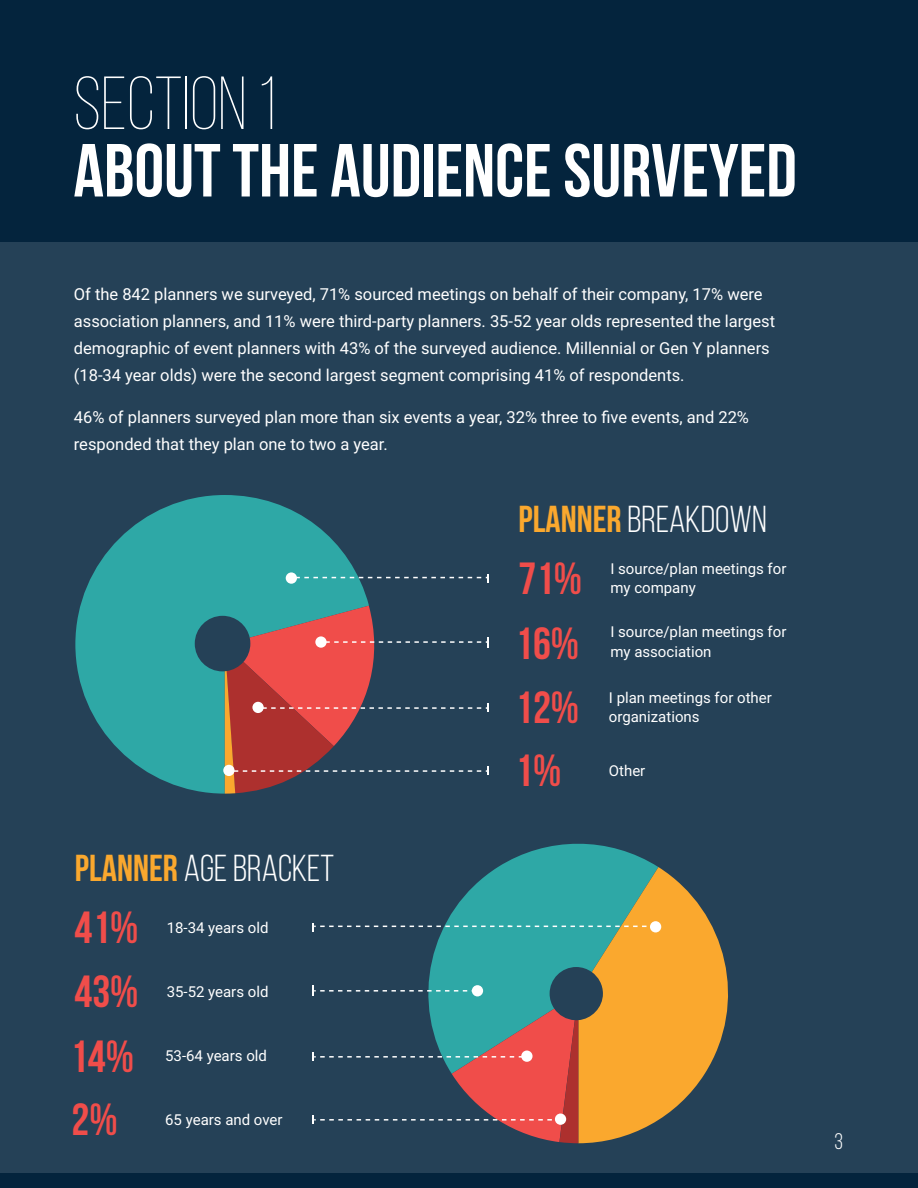
<style>
.page{position:relative;width:918px;height:1188px;background:#254157}
.page>*{position:absolute;margin:0;border:0;box-sizing:border-box;transform-origin:0 0}
.t1{font:700 75px "Bebas Neue";color:#fff}
.t2{font:300 75px "Bebas Neue";color:#fff}
.t3{font:700 45px/64.1px "Bebas Neue";color:#f04d4a;text-align:justify}
.t4{font:37.5px "Bebas Neue";color:#fff}
.t5{font:22.5px "Bebas Neue";color:#fff}
.t6{font:16.5px/27px "Roboto";color:#fff}
.t7{font:15px/19.5px "Roboto";color:#fff}
.s1{font-weight:700;color:#faa82e}
</style>
<div class="page">
<div style="left:0;top:1173px;width:918px;height:15px;background:#04243d"></div>
<div style="left:0;top:0;width:918px;height:242px;background:#04243d"></div>
<svg style="left:75px;top:495px;width:294px;height:299px;fill:#2ea8a6"></svg>
<svg style="left:295px;top:574px;width:194px;height:9px"></svg>
<div style="left:286px;top:572px;width:11px;height:12px;background:#fff;border-radius:50%"></div>
<svg style="left:225px;top:606px;width:264px;height:188px"></svg>
<div style="left:223px;top:765px;width:12px;height:11px;background:#fff;border-radius:50%"></div>
<svg style="left:428px;top:843px;width:230px;height:166px;fill:#2ea8a6"></svg>
<svg style="left:578px;top:867px;width:150px;height:276px;fill:#faa82e"></svg>
<svg style="left:313px;top:923px;width:340px;height:9px"></svg>
<div style="left:650px;top:921px;width:11px;height:11px;background:#fff;border-radius:50%"></div>
<svg style="left:313px;top:986px;width:168px;height:10px"></svg>
<div style="left:472px;top:985px;width:11px;height:11px;background:#fff;border-radius:50%"></div>
<svg style="left:313px;top:1009px;width:265px;height:134px"></svg>
<div style="left:555px;top:1114px;width:11px;height:11px;background:#fff;border-radius:50%"></div>
<h1 class="t2" style="left:74px;top:63px;width:204px">SECTION 1</h1>
<h1 class="t1" style="left:74px;top:129px;width:725px">ABOUT THE AUDIENCE SURVEYED</h1>
<p class="t6" style="left:74px;top:280px;width:703px">Of the 842 planners we surveyed, 71% sourced meetings on behalf of their company, 17% were association planners, and 11% were third-party planners. 35-52 year olds represented the largest demographic of event planners with 43% of the surveyed audience. Millennial or Gen Y planners (18-34 year olds) were the second largest segment comprising 41% of respondents.</p>
<p class="t6" style="left:74px;top:403px;width:677px">46% of planners surveyed plan more than six events a year, 32% three to five events, and 22% responded that they plan one to two a year.</p>
<h3 class="t4" style="left:75px;top:848px;width:261px"><span class="s1">PLANNER</span> AGE BRACKET</h3>
<h2 class="t3" style="left:70px;top:895px;width:70px">41% 43% 14% 2%</h2>
<p class="t7" style="left:167px;top:917px;width:103px">18-34 years old</p>
<p class="t7" style="left:167px;top:981px;width:103px">35-52 years old</p>
<p class="t7" style="left:165px;top:1045px;width:103px">53-64 years old</p>
<p class="t7" style="left:165px;top:1109px;width:119px">65 years and over</p>
<h3 class="t4" style="left:518px;top:499px;width:250px"><span class="s1">PLANNER</span> BREAKDOWN</h3>
<h2 class="t3" style="left:515px;top:546px;width:68px">71% 16% 12% 1%</h2>
<p class="t7" style="left:610px;top:558px;width:178px">I source/plan meetings for my company</p>
<p class="t7" style="left:610px;top:622px;width:178px">I source/plan meetings for my association</p>
<p class="t7" style="left:609px;top:687px;width:165px">I plan meetings for other organizations</p>
<p class="t7" style="left:609px;top:761px;width:38px">Other</p>
<h3 class="t5" style="left:834px;top:1130px;width:10px">3</h3>
</div>
